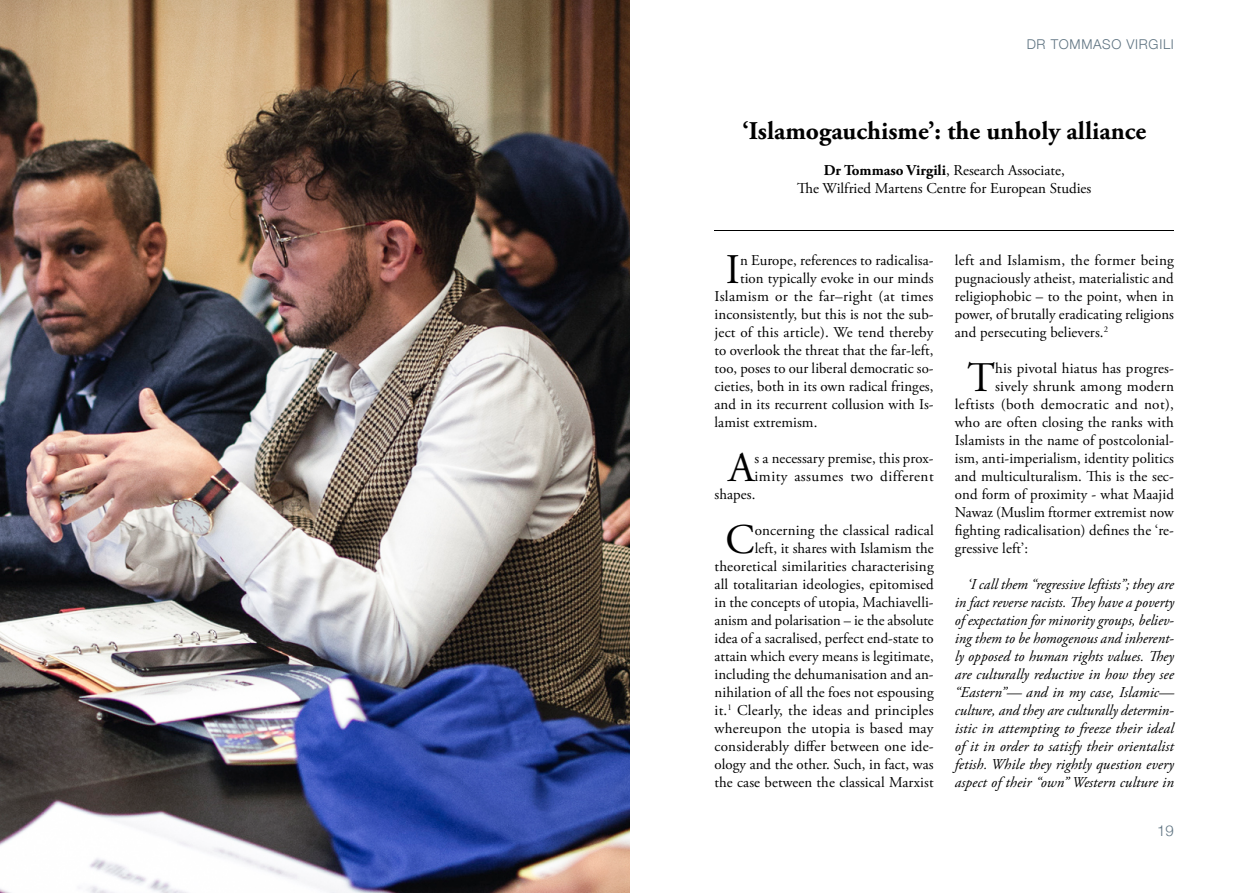
<style>
.page{position:relative;width:1259px;height:893px;background:#fff}
.page>*{position:absolute;margin:0;border:0;box-sizing:border-box;transform-origin:0 0}
.EssayBody{font:42.15px "Adobe Garamond Pro";color:#000}
.headings{font:700 25.5px "Adobe Garamond Pro";color:#000}
.EssayBody-2{font:15px/18px "Adobe Garamond Pro";letter-spacing:.005em;color:#000;text-align:right}
.EssayBody-3{font:italic 15px/18px "Adobe Garamond Pro";letter-spacing:.005em;color:#000;text-align:justify}
.headings-2{font:15px "Adobe Garamond Pro";color:#000}
.EssayBody-4{font:15px "Adobe Garamond Pro";letter-spacing:.025em;color:#000}
.EssayBody-5{font:15px "Adobe Garamond Pro";letter-spacing:.03em;color:#000}
.t1{font:300 15px "Helvetica Neue";color:#5e7381}
.t2{font:300 13.5px "Helvetica Neue";letter-spacing:.05em;color:#5e7381}
.s1{font-weight:700}
</style>
<div class="page">
<img style="left:0;top:0;width:629px;height:893px">
<hr style="left:714px;top:230px;width:460px;height:1px;background:#000">
<p class="t2" style="left:1026px;top:33px;width:149px">DR TOMMASO VIRGILI</p>
<p class="headings" style="left:742px;top:116px;width:405px">‘Islamogauchisme’: the unholy alliance</p>
<p class="headings-2" style="left:823px;top:161px;width:243px"><span class="s1">Dr Tommaso Virgili</span>, Research Associate,</p>
<p class="headings-2" style="left:797px;top:179px;width:296px">The Wilfried Martens Centre for European Studies</p>
<p class="EssayBody" style="left:725px;top:244px;width:16px">I</p>
<p class="EssayBody-2" style="left:740px;top:252px;width:195px">n Europe, references to radicalisa-</p>
<p class="EssayBody-2" style="left:740px;top:270px;width:195px">tion typically evoke in our minds</p>
<p class="EssayBody-2" style="left:714px;top:288px;width:220px">Islamism or the far–right (at times</p>
<p class="EssayBody-2" style="left:714px;top:306px;width:220px">inconsistently, but this is not the sub-</p>
<p class="EssayBody-2" style="left:714px;top:324px;width:220px">ject of this article). We tend thereby</p>
<p class="EssayBody-2" style="left:714px;top:342px;width:220px">to overlook the threat that the far-left,</p>
<p class="EssayBody-2" style="left:714px;top:360px;width:220px">too, poses to our liberal democratic so-</p>
<p class="EssayBody-2" style="left:714px;top:378px;width:220px">cieties, both in its own radical fringes,</p>
<p class="EssayBody-2" style="left:714px;top:396px;width:220px">and in its recurrent collusion with Is-</p>
<p class="EssayBody-2" style="left:714px;top:414px;width:104px">lamist extremism.</p>
<p class="EssayBody" style="left:728px;top:442px;width:27px">A</p>
<p class="EssayBody-2" style="left:754px;top:450px;width:180px">s a necessary premise, this prox-</p>
<p class="EssayBody-5" style="left:754px;top:467px;width:180px">imity assumes two different</p>
<p class="EssayBody-2" style="left:714px;top:486px;width:42px">shapes.</p>
<p class="EssayBody" style="left:725px;top:514px;width:31px">C</p>
<p class="EssayBody-2" style="left:714px;top:522px;width:221px">oncerning the classical radical<br>left, it shares with Islamism the theoretical similarities characterising all totalitarian ideologies, epitomised in the concepts of utopia, Machiavelli&shy;anism and polarisation – ie the absolute idea of a sacralised, perfect end-state to attain which every means is legitimate, including the dehumanisation and an&shy;nihilation of all the foes not espousing it.<sup>1</sup> Clearly, the ideas and principles whereupon the utopia is based may considerably differ between one ide&shy;ology and the other. Such, in fact, was the case between the classical Marxist</p>
<p class="EssayBody-2" style="left:955px;top:252px;width:221px;text-align:justify">left and Islamism, the former being pugnaciously atheist, materialistic and religiophobic – to the point, when in power, of brutally eradicating religions and persecuting believers.<sup>2</sup></p>
<p class="EssayBody" style="left:967px;top:352px;width:29px">T</p>
<p class="EssayBody-2" style="left:995px;top:360px;width:180px">his pivotal hiatus has progres-</p>
<p class="EssayBody-2" style="left:995px;top:378px;width:180px">sively shrunk among modern</p>
<p class="EssayBody-4" style="left:955px;top:395px;width:221px">leftists (both democratic and not),</p>
<p class="EssayBody-2" style="left:955px;top:414px;width:220px">who are often closing the ranks with</p>
<p class="EssayBody-2" style="left:955px;top:432px;width:220px">Islamists in the name of postcolonial-</p>
<p class="EssayBody-2" style="left:955px;top:450px;width:220px">ism, anti-imperialism, identity politics</p>
<p class="EssayBody-2" style="left:955px;top:468px;width:220px">and multiculturalism. This is the sec-</p>
<p class="EssayBody-2" style="left:955px;top:486px;width:220px">ond form of proximity - what Maajid</p>
<p class="EssayBody-2" style="left:955px;top:504px;width:220px">Nawaz (Muslim ftormer extremist now</p>
<p class="EssayBody-2" style="left:955px;top:522px;width:220px">fighting radicalisation) defines the ‘re-</p>
<p class="EssayBody-2" style="left:955px;top:540px;width:75px">gressive left’:</p>
<p class="EssayBody-3" style="left:955px;top:576px;width:221px;text-indent:13px">‘I call them “regressive leftists”; they are in fact reverse racists. They have a poverty of expectation for minority groups, believ&shy;ing them to be homogenous and inherent&shy;ly opposed to human rights values. They are culturally reductive in how they see “Eastern”— and in my case, Islamic— culture, and they are culturally determin&shy;istic in attempting to freeze their ideal of it in order to satisfy their orientalist fetish. While they rightly question every aspect of their “own” Western culture in</p>
<p class="t1" style="left:1157px;top:819px;width:18px">19</p>
</div>
